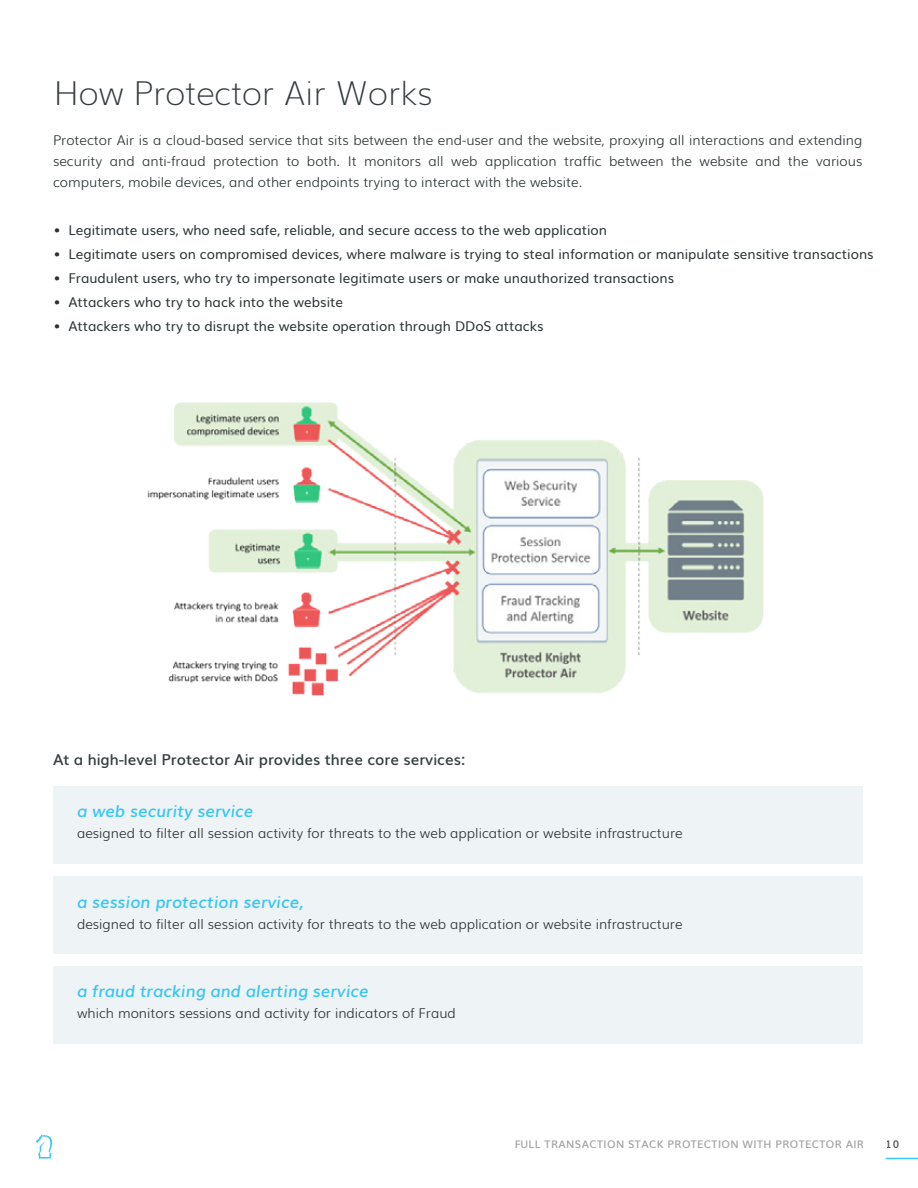
<style>
.page{position:relative;width:918px;height:1188px;background:#fff}
.page>*{position:absolute;margin:0;border:0;box-sizing:border-box;transform-origin:0 0}
.t1{font:200 33px "Muli";color:#353c3f}
.t2{font:italic 600 16.5px "Muli";color:#39c6f3}
.t3{font:600 15px "Muli";color:#363d3f}
.t4{font:300 13.5px/21px "Muli";color:#2c3335;text-align:justify}
.t5{font:13.5px "Muli";color:#2c3335}
.t6{font:600 10.5px "Muli";letter-spacing:.04em;color:#424449}
.t7{font:700 10.5px "Muli";color:#424449}
</style>
<div class="page">
<div style="left:53px;top:876px;width:809px;height:78px;background:#e9f0f2"></div>
<div style="left:53px;top:966px;width:809px;height:78px;background:#e9f0f2"></div>
<div style="left:53px;top:786px;width:809px;height:78px;background:#e9f0f2"></div>
<hr style="left:886px;top:1158px;width:32px;height:1px;background:#39c6f3">
<svg style="left:36px;top:1135px;width:17px;height:24px"></svg>
<img style="left:147px;top:402px;width:617px;height:294px">
<h1 class="t1" style="left:54px;top:68px;width:380px">How Protector Air Works</h1>
<p class="t4" style="left:53px;top:129px;width:811px">Protector Air is a cloud-based service that sits between the end-user and the website, proxying all interactions and extending security and anti-fraud protection to both. It monitors all web application traffic between the website and the various computers, mobile devices, and other endpoints trying to interact with the website.</p>
<p class="t5" style="left:54px;top:219px;width:555px">• Legitimate users, who need safe, reliable, and secure access to the web application</p>
<p class="t5" style="left:54px;top:243px;width:821px">• Legitimate users on compromised devices, where malware is trying to steal information or manipulate sensitive transactions</p>
<p class="t5" style="left:54px;top:267px;width:622px">• Fraudulent users, who try to impersonate legitimate users or make unauthorized transactions</p>
<p class="t5" style="left:54px;top:291px;width:291px">• Attackers who try to hack into the website</p>
<p class="t5" style="left:54px;top:315px;width:491px">• Attackers who try to disrupt the website operation through DDoS attacks</p>
<p class="t3" style="left:53px;top:748px;width:414px">At a high-level Protector Air provides three core services:</p>
<p class="t2" style="left:77px;top:798px;width:178px">a web security service</p>
<p class="t4" style="left:77px;top:822px;width:607px">aesigned to filter all session activity for threats to the web application or website infrastructure</p>
<p class="t2" style="left:77px;top:889px;width:228px">a session protection service,</p>
<p class="t4" style="left:77px;top:913px;width:607px">designed to filter all session activity for threats to the web application or website infrastructure</p>
<p class="t2" style="left:77px;top:977px;width:293px">a fraud tracking and alerting service</p>
<p class="t4" style="left:77px;top:1001px;width:380px">which monitors sessions and activity for indicators of Fraud</p>
<p class="t6" style="left:514px;top:1136px;width:351px">FULL TRANSACTION STACK PROTECTION WITH PROTECTOR AIR</p>
<p class="t7" style="left:886px;top:1136px;width:15px">10</p>
</div>
